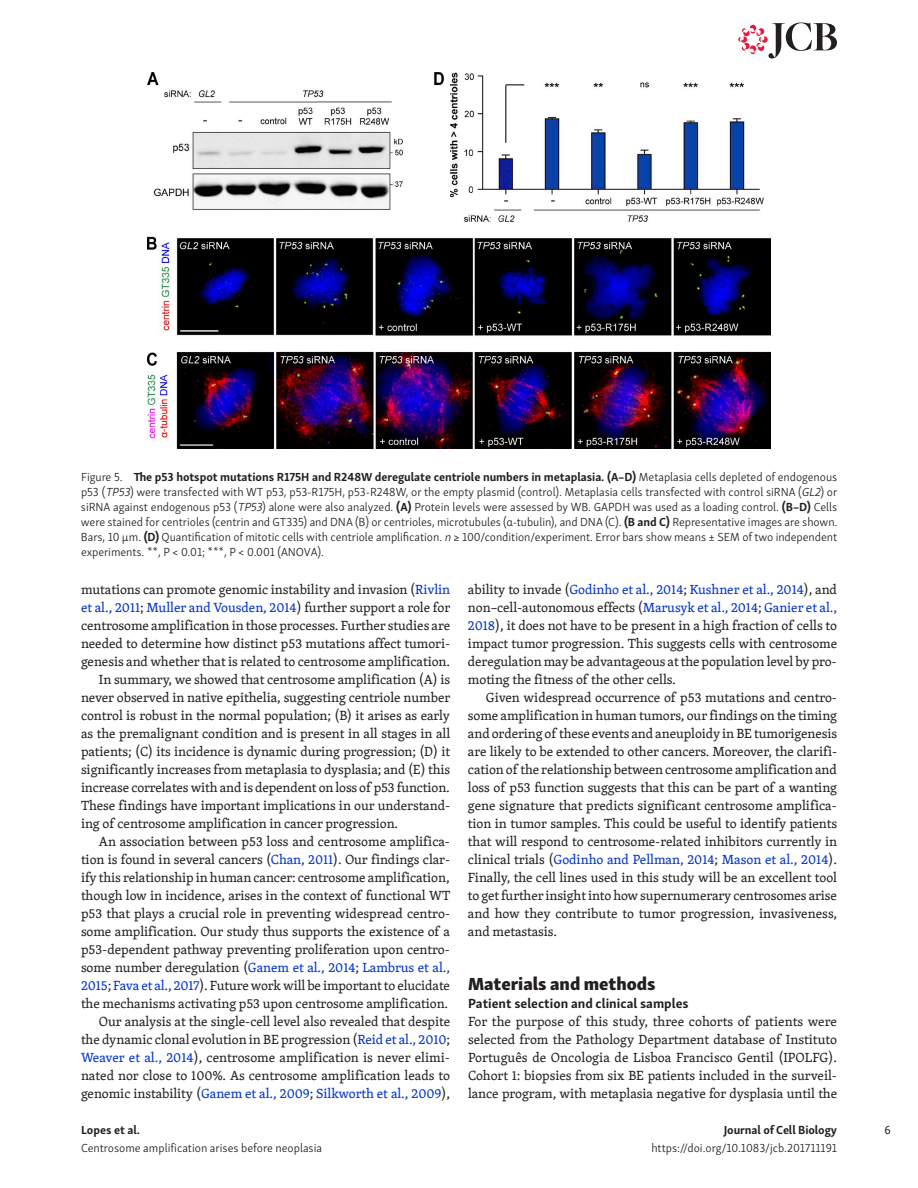
<style>
.page{position:relative;width:918px;height:1188px;background:#fff}
.page>*{position:absolute;margin:0;border:0;box-sizing:border-box;transform-origin:0 0}
.t1{font:18px "Skolar Sans PE Eb";color:#231f20}
.t2{font:13.5px/18px "Skolar PE";letter-spacing:-.005em;color:#231f20;text-align:justify}
.t3{font:13.5px "Skolar PE";letter-spacing:-.005em;color:#0034c9}
.t4{font:700 13.5px "Skolar Sans PE";color:#231f20}
.t5{font:300 12px/15px "Skolar Sans PE";color:#231f20;text-align:justify}
.t6{font:700 12px "Skolar Sans PE";letter-spacing:-.005em;color:#231f20}
.t7{font:12px "Skolar Sans PE";color:#231f20}
.s1{font-weight:700}
.s2{font-style:italic}
.s3{color:#0034c9}
.s4{color:#231f20}
</style>
<div class="page">
<svg style="left:738px;top:23px;width:99px;height:35px"></svg>
<img style="left:148px;top:72px;width:622px;height:376px">
<p class="t5" style="left:81px;top:469px;width:758px">Figure 5. <span class="s1">The p53 hotspot mutations R175H and R248W deregulate centriole numbers in metaplasia. (A–D)</span> Metaplasia cells depleted of endogenous p53 (<span class="s2">TP53</span>) were transfected with WT p53, p53-R175H, p53-R248W, or the empty plasmid (control). Metaplasia cells transfected with control siRNA (<span class="s2">GL2</span>) or siRNA against endogenous p53 (<span class="s2">TP53</span>) alone were also analyzed. <span class="s1">(A)</span> Protein levels were assessed by WB. GAPDH was used as a loading control. <span class="s1">(B–D)</span> Cells were stained for centrioles (centrin and GT335) and DNA (B) or centrioles, microtubules (α-tubulin), and DNA (C). <span class="s1">(B and C)</span> Representative images are shown.<br>Bars, 10 µm. <span class="s1">(D)</span> Quantification of mitotic cells with centriole amplification. <span class="s2">n</span> ≥ 100/condition/experiment. Error bars show means ± SEM of two independent experiments. **, P &lt; 0.01; ***, P &lt; 0.001 (ANOVA).</p>
<p class="t2" style="left:81px;top:580px;width:371px">mutations can promote genomic instability and invasion (<span class="s3">Rivlin</span></p>
<p class="t3" style="left:81px;top:597px;width:371px">et al., 2011<span class="s4">;</span> Muller and Vousden, 2014<span class="s4">) further support a role for</span></p>
<p class="t2" style="left:81px;top:616px;width:371px">centrosome amplification in those processes. Further studies are</p>
<p class="t2" style="left:81px;top:634px;width:371px">needed to determine how distinct p53 mutations affect tumori-</p>
<p class="t2" style="left:81px;top:652px;width:371px">genesis and whether that is related to centrosome amplification.</p>
<p class="t2" style="left:99px;top:670px;width:353px">In summary, we showed that centrosome amplification (A) is</p>
<p class="t2" style="left:81px;top:688px;width:371px">never observed in native epithelia, suggesting centriole number</p>
<p class="t2" style="left:81px;top:706px;width:371px">control is robust in the normal population; (B) it arises as early</p>
<p class="t2" style="left:81px;top:724px;width:371px">as the premalignant condition and is present in all stages in all</p>
<p class="t2" style="left:81px;top:742px;width:371px">patients; (C) its incidence is dynamic during progression; (D) it</p>
<p class="t2" style="left:81px;top:760px;width:371px">significantly increases from metaplasia to dysplasia; and (E) this</p>
<p class="t2" style="left:81px;top:778px;width:370px">increase correlates with and is dependent on loss of p53 function.</p>
<p class="t2" style="left:81px;top:796px;width:371px">These findings have important implications in our understand-</p>
<p class="t2" style="left:81px;top:814px;width:319px">ing of centrosome amplification in cancer progression.</p>
<p class="t2" style="left:99px;top:832px;width:353px">An association between p53 loss and centrosome amplifica-</p>
<p class="t2" style="left:81px;top:850px;width:371px">tion is found in several cancers (<span class="s3">Chan, 2011</span>). Our findings clar-</p>
<p class="t2" style="left:81px;top:868px;width:370px">ify this relationship in human cancer: centrosome amplification,</p>
<p class="t2" style="left:81px;top:886px;width:371px">though low in incidence, arises in the context of functional WT</p>
<p class="t2" style="left:81px;top:904px;width:371px">p53 that plays a crucial role in preventing widespread centro-</p>
<p class="t2" style="left:81px;top:922px;width:371px">some amplification. Our study thus supports the existence of a</p>
<p class="t2" style="left:81px;top:940px;width:370px">p53-dependent pathway preventing proliferation upon centro-</p>
<p class="t3" style="left:81px;top:957px;width:371px"><span class="s4">some number deregulation (</span>Ganem et al., 2014<span class="s4">;</span> Lambrus et al.,</p>
<p class="t2" style="left:81px;top:976px;width:371px"><span class="s3">2015</span>; <span class="s3">Fava et al., 2017</span>). Future work will be important to elucidate</p>
<p class="t2" style="left:81px;top:994px;width:369px">the mechanisms activating p53 upon centrosome amplification.</p>
<p class="t2" style="left:99px;top:1012px;width:353px">Our analysis at the single-cell level also revealed that despite</p>
<p class="t2" style="left:81px;top:1030px;width:371px">the dynamic clonal evolution in BE progression (<span class="s3">Reid et al., 2010</span>;</p>
<p class="t2" style="left:81px;top:1048px;width:371px"><span class="s3">Weaver et al., 2014</span>), centrosome amplification is never elimi-</p>
<p class="t2" style="left:81px;top:1066px;width:371px">nated nor close to 100%. As centrosome amplification leads to</p>
<p class="t3" style="left:81px;top:1083px;width:371px"><span class="s4">genomic instability (</span>Ganem et al., 2009<span class="s4">;</span> Silkworth et al., 2009<span class="s4">),</span></p>
<p class="t6" style="left:81px;top:1120px;width:60px">Lopes et al.</p>
<p class="t5" style="left:81px;top:1140px;width:243px">Centrosome amplification arises before neoplasia</p>
<p class="t2" style="left:468px;top:580px;width:371px">ability to invade (<span class="s3">Godinho et al., 2014</span>; <span class="s3">Kushner et al., 2014</span>), and non–cell-autonomous effects (<span class="s3">Marusyk et al., 2014</span>; <span class="s3">Ganier et al., 2018</span>), it does not have to be present in a high fraction of cells to impact tumor progression. This suggests cells with centrosome deregulation may be advantageous at the population level by pro&shy;moting the fitness of the other cells.</p>
<p class="t2" style="left:468px;top:688px;width:371px;text-indent:18px">Given widespread occurrence of p53 mutations and centro&shy;some amplification in human tumors, our findings on the timing and ordering of these events and aneuploidy in BE tumorigenesis are likely to be extended to other cancers. Moreover, the clarifi&shy;cation of the relationship between centrosome amplification and loss of p53 function suggests that this can be part of a wanting gene signature that predicts significant centrosome amplifica&shy;tion in tumor samples. This could be useful to identify patients that will respond to centrosome-related inhibitors currently in clinical trials (<span class="s3">Godinho and Pellman, 2014</span>; <span class="s3">Mason et al., 2014</span>).<br>Finally, the cell lines used in this study will be an excellent tool to get further insight into how supernumerary centrosomes arise and how they contribute to tumor progression, invasiveness, and metastasis.</p>
<h1 class="t1" style="left:468px;top:968px;width:189px">Materials and methods</h1>
<p class="t4" style="left:468px;top:992px;width:222px">Patient selection and clinical samples</p>
<p class="t2" style="left:468px;top:1012px;width:371px">For the purpose of this study, three cohorts of patients were selected from the Pathology Department database of Instituto Português de Oncologia de Lisboa Francisco Gentil (IPOLFG).<br>Cohort 1: biopsies from six BE patients included in the surveil&shy;lance program, with metaplasia negative for dysplasia until the</p>
<p class="t6" style="left:724px;top:1120px;width:115px">Journal of Cell Biology</p>
<p class="t5" style="left:651px;top:1140px;width:187px">https://doi.org/10.1083/jcb.201711191</p>
<p class="t7" style="left:885px;top:1121px;width:8px">6</p>
</div>
